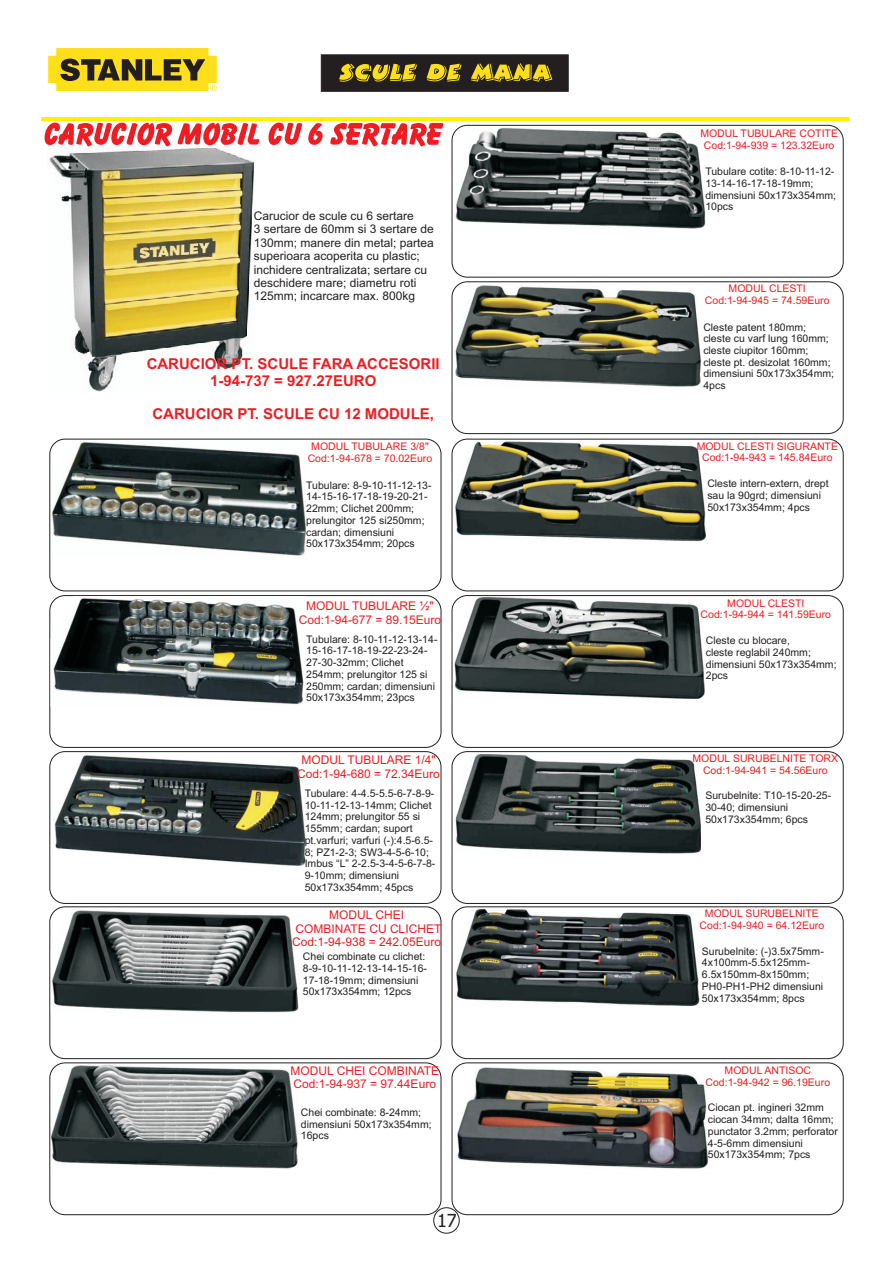
<style>
.page{position:relative;width:893px;height:1263px;background:#fff}
.page>*{position:absolute;margin:0;border:0;box-sizing:border-box;transform-origin:0 0}
.t1{font:18px "Tahoma";color:#231f20}
.t2{font:700 15px/16.8px "Arial";color:#ee1d23;text-align:center}
.t3{font:12px/13.4px "Arial";color:#231f20}
.t4{font:12px/13.4px "Arial";color:#ee1d23;text-align:center}
.t5{font:10.5px/11.7px "Arial";color:#231f20}
.t6{font:10.5px/11.7px "Arial";color:#ee1d23;text-align:center}
</style>
<div class="page">
<div style="left:452px;top:1062px;width:392px;height:153px;border:1px solid #231f20;border-radius:15px"></div>
<div style="left:452px;top:281px;width:392px;height:153px;border:1px solid #231f20;border-radius:15px"></div>
<div style="left:49px;top:439px;width:392px;height:152px;border:1px solid #231f20;border-radius:15px"></div>
<div style="left:49px;top:595px;width:392px;height:153px;border:1px solid #231f20;border-radius:15px"></div>
<div style="left:49px;top:751px;width:392px;height:153px;border:1px solid #231f20;border-radius:15px"></div>
<div style="left:49px;top:906px;width:392px;height:153px;border:1px solid #231f20;border-radius:15px"></div>
<div style="left:49px;top:1062px;width:392px;height:153px;border:1px solid #231f20;border-radius:15px"></div>
<svg style="left:321px;top:55px;width:248px;height:37px;background:#52481f"></svg>
<svg style="left:48px;top:48px;width:169px;height:43px;background:#c6ae24"></svg>
<img style="left:49px;top:147px;width:205px;height:245px">
<img style="left:454px;top:1065px;width:255px;height:104px">
<img style="left:454px;top:284px;width:247px;height:103px">
<img style="left:455px;top:147px;width:251px;height:82px">
<img style="left:51px;top:908px;width:248px;height:105px">
<div style="left:452px;top:906px;width:392px;height:153px;border:1px solid #231f20;border-radius:15px"></div>
<img style="left:51px;top:441px;width:255px;height:115px">
<img style="left:52px;top:754px;width:254px;height:112px">
<img style="left:51px;top:596px;width:255px;height:109px">
<div style="left:452px;top:751px;width:392px;height:153px;border:1px solid #231f20;border-radius:15px"></div>
<div style="left:452px;top:595px;width:392px;height:153px;border:1px solid #231f20;border-radius:15px"></div>
<div style="left:452px;top:439px;width:392px;height:152px;border:1px solid #231f20;border-radius:15px"></div>
<img style="left:51px;top:1064px;width:247px;height:105px">
<img style="left:453px;top:597px;width:252px;height:102px">
<img style="left:453px;top:441px;width:253px;height:101px">
<img style="left:454px;top:754px;width:247px;height:100px">
<img style="left:454px;top:909px;width:246px;height:97px">
<svg style="left:41px;top:117px;width:809px;height:30px"></svg>
<div style="left:434px;top:1207px;width:25px;height:26px;border:1px solid #231f20;border-radius:50%"></div>
<p class="t3" style="left:254px;top:210px;width:182px">Carucior de scule cu 6 sertare<br>3 sertare de 60mm si 3 sertare de<br>130mm; manere din metal; partea superioara acoperita cu plastic; inchidere centralizata; sertare cu deschidere mare; diametru roti<br>125mm; incarcare max. 800kg</p>
<h2 class="t2" style="left:147px;top:356px;width:295px">CARUCIOR PT. SCULE FARA ACCESORII<br>1-94-737 = 927.27EURO</h2>
<h2 class="t2" style="left:152px;top:407px;width:283px">CARUCIOR PT. SCULE CU 12 MODULE,</h2>
<p class="t6" style="left:308px;top:442px;width:126px">MODUL TUBULARE 3/8"<br>Cod:1-94-678 = 70.02Euro</p>
<p class="t5" style="left:306px;top:480px;width:127px">Tubulare: 8-9-10-11-12-13-<br>14-15-16-17-18-19-20-21-<br>22mm; Clichet 200mm; prelungitor 125 si250mm; cardan; dimensiuni<br>50x173x354mm; 20pcs</p>
<p class="t4" style="left:299px;top:600px;width:144px">MODUL TUBULARE ½"<br>Cod:1-94-677 = 89.15Euro</p>
<p class="t5" style="left:306px;top:634px;width:133px">Tubulare: 8-10-11-12-13-14-<br>15-16-17-18-19-22-23-24-<br>27-30-32mm; Clichet<br>254mm; prelungitor 125 si<br>250mm; cardan; dimensiuni<br>50x173x354mm; 23pcs</p>
<p class="t4" style="left:297px;top:755px;width:144px">MODUL TUBULARE 1/4"<br>Cod:1-94-680 = 72.34Euro</p>
<p class="t5" style="left:305px;top:788px;width:132px">Tubulare: 4-4.5-5.5-6-7-8-9-<br>10-11-12-13-14mm; Clichet<br>124mm; prelungitor 55 si<br>155mm; cardan; suport pt.varfuri; varfuri (-):4.5-6.5-<br>8; PZ1-2-3; SW3-4-5-6-10;<br>Imbus “L” 2-2.5-3-4-5-6-7-8-<br>9-10mm; dimensiuni<br>50x173x354mm; 45pcs</p>
<p class="t4" style="left:292px;top:909px;width:151px">MODUL CHEI<br>COMBINATE CU CLICHET<br>Cod:1-94-938 = 242.05Euro</p>
<p class="t5" style="left:303px;top:951px;width:126px">Chei combinate cu clichet:<br>8-9-10-11-12-13-14-15-16-<br>17-18-19mm; dimensiuni<br>50x173x354mm; 12pcs</p>
<p class="t4" style="left:290px;top:1065px;width:150px;text-align:left">MODUL CHEI COMBINATE<br>Cod:1-94-937 = 97.44Euro</p>
<p class="t5" style="left:301px;top:1107px;width:132px">Chei combinate: 8-24mm; dimensiuni 50x173x354mm;<br>16pcs</p>
<h1 class="t1" style="left:437px;top:1213px;width:21px">17</h1>
<p class="t6" style="left:700px;top:128px;width:139px">MODUL TUBULARE COTITE<br>Cod:1-94-939 = 123.32Euro</p>
<p class="t5" style="left:705px;top:167px;width:132px">Tubulare cotite: 8-10-11-12-<br>13-14-16-17-18-19mm; dimensiuni 50x173x354mm;<br>10pcs</p>
<p class="t6" style="left:705px;top:284px;width:126px">MODUL CLESTI<br>Cod:1-94-945 = 74.59Euro</p>
<p class="t5" style="left:703px;top:322px;width:132px">Cleste patent 180mm; cleste cu varf lung 160mm; cleste ciupitor 160mm; cleste pt. desizolat 160mm; dimensiuni 50x173x354mm;<br>4pcs</p>
<p class="t6" style="left:697px;top:441px;width:143px">MODUL CLESTI SIGURANTE<br>Cod:1-94-943 = 145.84Euro</p>
<p class="t5" style="left:707px;top:479px;width:123px">Cleste intern-extern, drept sau la 90grd; dimensiuni<br>50x173x354mm; 4pcs</p>
<p class="t6" style="left:701px;top:598px;width:132px">MODUL CLESTI<br>Cod:1-94-944 = 141.59Euro</p>
<p class="t5" style="left:706px;top:636px;width:132px">Cleste cu blocare,<br>cleste reglabil 240mm; dimensiuni 50x173x354mm;<br>2pcs</p>
<p class="t6" style="left:692px;top:753px;width:147px">MODUL SURUBELNITE TORX<br>Cod:1-94-941 = 54.56Euro</p>
<p class="t5" style="left:705px;top:791px;width:127px">Surubelnite: T10-15-20-25-<br>30-40; dimensiuni<br>50x173x354mm; 6pcs</p>
<p class="t6" style="left:700px;top:908px;width:126px">MODUL SURUBELNITE<br>Cod:1-94-940 = 64.12Euro</p>
<p class="t5" style="left:702px;top:946px;width:123px">Surubelnite: (-)3.5x75mm-<br>4x100mm-5.5x125mm-<br>6.5x150mm-8x150mm;<br>PH0-PH1-PH2 dimensiuni<br>50x173x354mm; 8pcs</p>
<p class="t6" style="left:705px;top:1065px;width:126px">MODUL ANTISOC<br>Cod:1-94-942 = 96.19Euro</p>
<p class="t5" style="left:708px;top:1103px;width:132px">Ciocan pt. ingineri 32mm ciocan 34mm; dalta 16mm; punctator 3.2mm; perforator<br>4-5-6mm dimensiuni<br>50x173x354mm; 7pcs</p>
</div>
